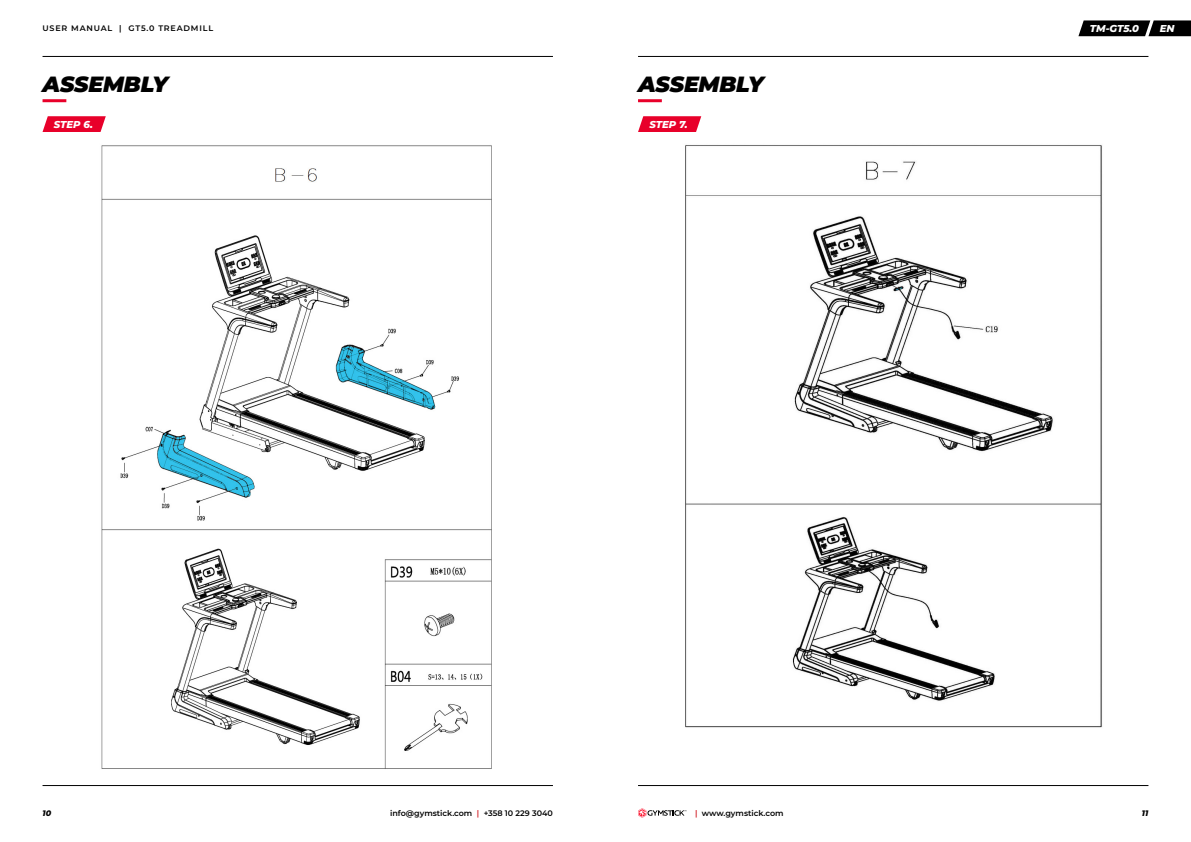
<style>
.page{position:relative;width:1191px;height:842px;background:#fff}
.page>*{position:absolute;margin:0;border:0;box-sizing:border-box;transform-origin:0 0}
.t1{font:italic 900 22px "Montserrat";letter-spacing:-.01em;color:#000}
.t2{font:italic 800 10px "Montserrat";color:#fff}
.t3{font:600 8px "Montserrat";color:#000}
.t4{font:600 8px "Montserrat";letter-spacing:.1em;color:#000}
.t5{font:italic 800 8px "Montserrat";color:#000}
.s1{color:#d2232a}
</style>
<div class="page">
<hr style="left:43px;top:99px;width:23px;height:3px;background:#e8002a">
<svg style="left:43px;top:116px;width:63px;height:16px"></svg>
<svg style="left:638px;top:116px;width:63px;height:16px"></svg>
<hr style="left:638px;top:99px;width:24px;height:3px;background:#e8002a">
<img style="left:101px;top:145px;width:391px;height:624px">
<img style="left:685px;top:145px;width:417px;height:583px">
<hr style="left:43px;top:56px;width:510px;height:1px;background:#000">
<hr style="left:43px;top:785px;width:510px;height:1px;background:#000">
<hr style="left:638px;top:56px;width:510px;height:1px;background:#000">
<hr style="left:638px;top:785px;width:510px;height:1px;background:#000">
<svg style="left:638px;top:808px;width:48px;height:10px"></svg>
<svg style="left:1078px;top:20px;width:113px;height:16px;background:#151515"></svg>
<p class="t4" style="left:43px;top:23px;width:172px">USER MANUAL | GT5.0 TREADMILL</p>
<p class="t2" style="left:1089px;top:21px;width:51px">TM-GT5.0</p>
<p class="t2" style="left:1159px;top:21px;width:16px">EN</p>
<h1 class="t1" style="left:43px;top:68px;width:127px">ASSEMBLY</h1>
<p class="t2" style="left:54px;top:117px;width:41px">STEP 6.</p>
<p class="t2" style="left:649px;top:117px;width:40px">STEP 7.</p>
<h1 class="t1" style="left:638px;top:68px;width:127px">ASSEMBLY</h1>
<p class="t5" style="left:43px;top:807px;width:10px">10</p>
<p class="t3" style="left:390px;top:807px;width:164px">info@gymstick.com <span class="s1">|</span> +358 10 229 3040</p>
<p class="t3" style="left:695px;top:807px;width:90px"><span class="s1">|</span> www.gymstick.com</p>
<p class="t5" style="left:1142px;top:807px;width:8px">11</p>
</div>
